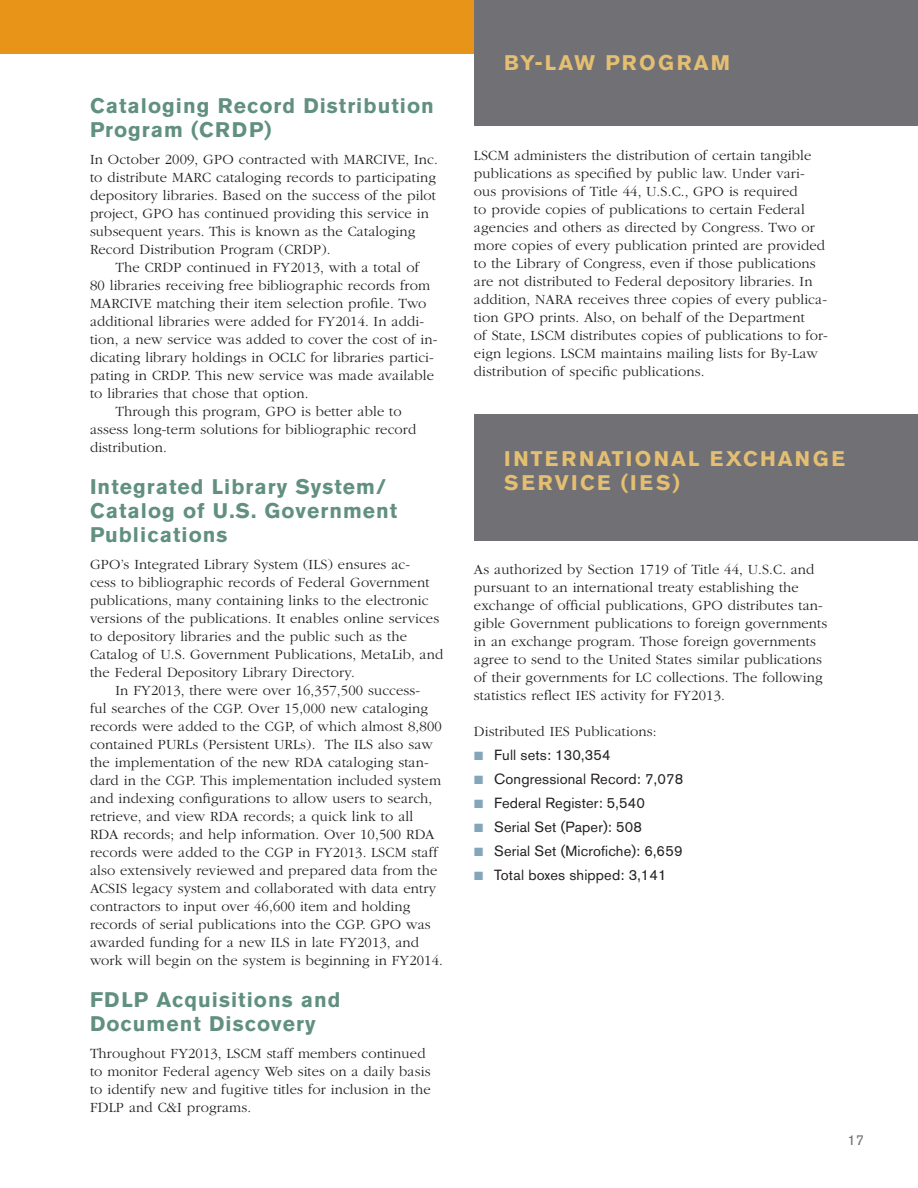
<style>
.page{position:relative;width:918px;height:1188px;background:#fff}
.page>*{position:absolute;margin:0;border:0;box-sizing:border-box;transform-origin:0 0}
.head_2-gold{font:700 21px/24px "Akzidenz Grotesk BE";letter-spacing:.05em;color:#619080}
.head_1{font:700 21px/24px "Akzidenz Grotesk BE";letter-spacing:.1em;color:#e5bf71}
.text-flush{font:300 14.7px/18px "ITC Garamond Std";letter-spacing:.01em;color:#231f20}
.text_indent{font:300 14.7px/18px "ITC Garamond Std";letter-spacing:.01em;color:#231f20}
.bulleted_txt{font:14.7px "Akzidenz Grotesk BE";letter-spacing:.01em;color:#231f20}
.t1{font:14.25px "Akzidenz Grotesk BE";color:#6c6d70}
.s1{color:#85a5bb}
</style>
<div class="page">
<div style="left:0;top:0;width:918px;height:54px;background:#e89418"></div>
<div style="left:474px;top:0;width:444px;height:126px;background:#717074"></div>
<div style="left:474px;top:414px;width:444px;height:127px;background:#717074"></div>
<p class="head_2-gold" style="left:90px;top:94px;width:345px">Cataloging Record Distribution<br>Program (CRDP)</p>
<p class="text-flush" style="left:90px;top:151px;width:349px">In October 2009, GPO contracted with MARCIVE, Inc. to distribute MARC cataloging records to participating depository libraries. Based on the success of the pilot project, GPO has continued providing this service in subsequent years. This is known as the Cataloging Record Distribution Program (CRDP).</p>
<p class="text_indent" style="left:90px;top:259px;width:349px;text-indent:26px">The CRDP continued in FY2013, with a total of 80 libraries receiving free bibliographic records from MARCIVE matching their item selection profile. Two additional libraries were added for FY2014. In addi&shy;tion, a new service was added to cover the cost of in&shy;dicating library holdings in OCLC for libraries partici&shy;pating in CRDP. This new service was made available to libraries that chose that option.</p>
<p class="text_indent" style="left:90px;top:403px;width:328px;text-indent:26px">Through this program, GPO is better able to assess long-term solutions for bibliographic record distribution.</p>
<p class="head_2-gold" style="left:90px;top:475px;width:309px">Integrated Library System/<br>Catalog of U.S. Government<br>Publications</p>
<p class="text-flush" style="left:90px;top:556px;width:355px">GPO’s Integrated Library System (ILS) ensures ac-<br>cess to bibliographic records of Federal Government publications, many containing links to the electronic versions of the publications. It enables online services to depository libraries and the public such as the Catalog of U.S. Government Publications, MetaLib, and the Federal Depository Library Directory.</p>
<p class="text_indent" style="left:90px;top:682px;width:355px;text-indent:26px">In FY2013, there were over 16,357,500 success-<br>ful searches of the CGP. Over 15,000 new cataloging records were added to the CGP, of which almost 8,800 contained PURLs (Persistent URLs). The ILS also saw the implementation of the new RDA cataloging stan&shy;dard in the CGP. This implementation included system and indexing configurations to allow users to search, retrieve, and view RDA records; a quick link to all RDA records; and help information. Over 10,500 RDA records were added to the CGP in FY2013. LSCM staff also extensively reviewed and prepared data from the ACSIS legacy system and collaborated with data entry contractors to input over 46,600 item and holding records of serial publications into the CGP. GPO was awarded funding for a new ILS in late FY2013, and work will begin on the system is beginning in FY2014.</p>
<p class="head_2-gold" style="left:90px;top:988px;width:252px">FDLP Acquisitions and<br>Document Discovery</p>
<p class="text-flush" style="left:90px;top:1045px;width:342px">Throughout FY2013, LSCM staff members continued to monitor Federal agency Web sites on a daily basis to identify new and fugitive titles for inclusion in the FDLP and C&amp;I programs.</p>
<p class="head_1" style="left:504px;top:50px;width:227px">BY-LAW PROGRAM</p>
<p class="text-flush" style="left:474px;top:146px;width:355px">LSCM administers the distribution of certain tangible publications as specified by public law. Under vari&shy;ous provisions of Title 44, U.S.C., GPO is required<br>to provide copies of publications to certain Federal agencies and others as directed by Congress. Two or more copies of every publication printed are provided to the Library of Congress, even if those publications are not distributed to Federal depository libraries. In addition, NARA receives three copies of every publica&shy;tion GPO prints. Also, on behalf of the Department<br>of State, LSCM distributes copies of publications to for&shy;eign legions. LSCM maintains mailing lists for By-Law distribution of specific publications.</p>
<p class="head_1" style="left:504px;top:447px;width:343px">INTERNATIONAL EXCHANGE<br>SERVICE (IES)</p>
<p class="text-flush" style="left:474px;top:560px;width:355px">As authorized by Section 1719 of Title 44, U.S.C. and pursuant to an international treaty establishing the exchange of official publications, GPO distributes tan&shy;gible Government publications to foreign governments in an exchange program. Those foreign governments agree to send to the United States similar publications of their governments for LC collections. The following statistics reflect IES activity for FY2013.</p>
<p class="text-flush" style="left:474px;top:722px;width:184px">Distributed IES Publications:</p>
<p class="bulleted_txt" style="left:474px;top:746px;width:138px"><span class="s1">■</span> Full sets: 130,354</p>
<p class="bulleted_txt" style="left:474px;top:770px;width:211px"><span class="s1">■</span> Congressional Record: 7,078</p>
<p class="bulleted_txt" style="left:474px;top:794px;width:172px"><span class="s1">■</span> Federal Register: 5,540</p>
<p class="bulleted_txt" style="left:474px;top:818px;width:170px"><span class="s1">■</span> Serial Set (Paper): 508</p>
<p class="bulleted_txt" style="left:474px;top:842px;width:210px"><span class="s1">■</span> Serial Set (Microfiche): 6,659</p>
<p class="bulleted_txt" style="left:474px;top:866px;width:194px"><span class="s1">■</span> Total boxes shipped: 3,141</p>
<p class="t1" style="left:847px;top:1131px;width:18px">17</p>
</div>
